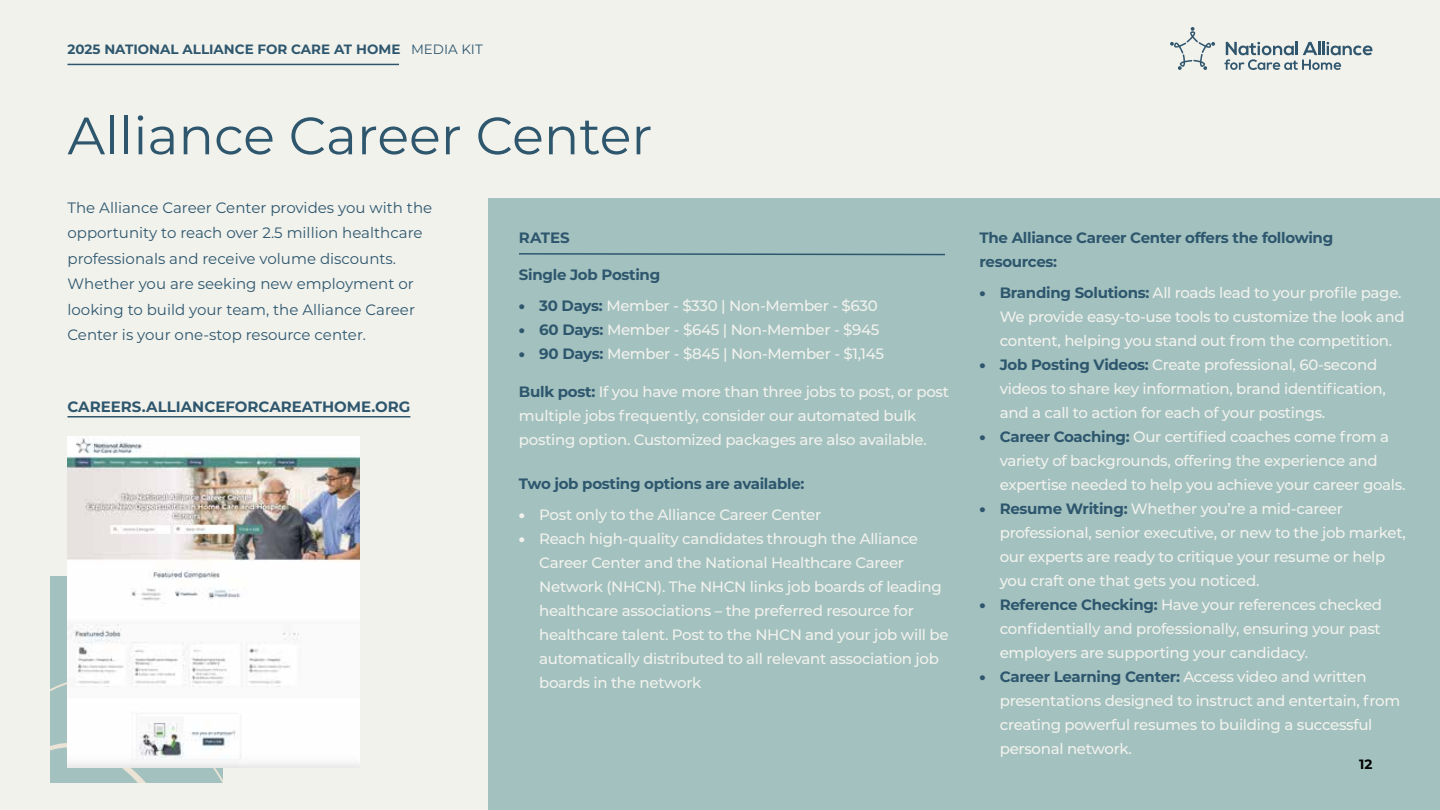
<style>
.page{position:relative;width:1440px;height:810px;background:#f2f2ed}
.page>*{position:absolute;margin:0;border:0;box-sizing:border-box;transform-origin:0 0}
.t1{font:52.5px "Montserrat";color:#2e576e}
.t2{font:500 15px/24px "Montserrat";letter-spacing:-.02em;color:#f2f2ed}
.t3{font:15px/25.5px "Montserrat";color:#2e576e}
.t4{font:700 15px/24px "Montserrat";letter-spacing:-.02em;color:#2e576e}
.t5{font:700 15px "Montserrat";color:#2e576e}
.t6{font:700 13.5px "Montserrat";color:#2e576e}
.t7{font:700 13.5px "Montserrat";color:#000}
.s1{font-weight:400}
.s2{font-weight:900;color:#2e576e}
.s3{font-weight:700;color:#2e576e}
.s4{font-weight:900}
</style>
<div class="page">
<div style="left:489px;top:198px;width:951px;height:612px;background:#a3c1bf"></div>
<div style="left:50px;top:577px;width:173px;height:206px;background:#a3c2bf"></div>
<svg style="left:50px;top:674px;width:173px;height:109px"></svg>
<img style="left:68px;top:437px;width:291px;height:331px">
<hr style="left:68px;top:416px;width:342px;height:2px;background:#2e576e">
<svg style="left:519px;top:253px;width:426px;height:3px"></svg>
<svg style="left:1224px;top:41px;width:148px;height:29px"></svg>
<svg style="left:1170px;top:27px;width:45px;height:43px"></svg>
<hr style="left:68px;top:64px;width:331px;height:1px;background:#2e576e">
<p class="t6" style="left:68px;top:39px;width:417px">2025 NATIONAL ALLIANCE FOR CARE AT HOME <span class="s1">MEDIA KIT</span></p>
<h1 class="t1" style="left:68px;top:100px;width:586px">Alliance Career Center</h1>
<p class="t3" style="left:68px;top:194px;width:366px">The Alliance Career Center provides you with the opportunity to reach over 2.5 million healthcare professionals and receive volume discounts.<br>Whether you are seeking new employment or looking to build your team, the Alliance Career Center is your one-stop resource center.</p>
<p class="t5" style="left:68px;top:396px;width:344px">CAREERS.ALLIANCEFORCAREATHOME.ORG</p>
<p class="t4" style="left:519px;top:225px;width:52px">RATES</p>
<p class="t4" style="left:519px;top:262px;width:143px">Single Job Posting</p>
<p class="t2" style="left:519px;top:293px;width:360px"><span class="s2">•</span> <span class="s3">30 Days:</span> Member - $330 | Non-Member - $630</p>
<p class="t2" style="left:519px;top:317px;width:362px"><span class="s2">•</span> <span class="s3">60 Days:</span> Member - $645 | Non-Member - $945</p>
<p class="t2" style="left:519px;top:341px;width:367px"><span class="s2">•</span> <span class="s3">90 Days:</span> Member - $845 | Non-Member - $1,145</p>
<p class="t2" style="left:519px;top:379px;width:432px"><span class="s3">Bulk post:</span> If you have more than three jobs to post, or post multiple jobs frequently, consider our automated bulk posting option. Customized packages are also available.</p>
<p class="t4" style="left:519px;top:471px;width:287px">Two job posting options are available:</p>
<p class="t2" style="left:519px;top:502px;width:304px"><span class="s4">•</span> Post only to the Alliance Career Center</p>
<p class="t2" style="left:539px;top:526px;width:411px;text-indent:-20px"><span class="s4">•</span> Reach high-quality candidates through the Alliance Career Center and the National Healthcare Career Network (NHCN). The NHCN links job boards of leading healthcare associations – the preferred resource for healthcare talent. Post to the NHCN and your job will be automatically distributed to all relevant association job boards in the network</p>
<p class="t4" style="left:979px;top:225px;width:355px">The Alliance Career Center offers the following resources:</p>
<p class="t2" style="left:1000px;top:280px;width:407px;text-indent:-20px"><span class="s2">•</span> <span class="s3">Branding Solutions:</span> All roads lead to your profile page.<br>We provide easy-to-use tools to customize the look and content, helping you stand out from the competition.</p>
<p class="t2" style="left:1000px;top:352px;width:388px;text-indent:-20px"><span class="s2">•</span> <span class="s3">Job Posting Videos:</span> Create professional, 60-second videos to share key information, brand identification, and a call to action for each of your postings.</p>
<p class="t2" style="left:1000px;top:424px;width:407px;text-indent:-20px"><span class="s2">•</span> <span class="s3">Career Coaching:</span> Our certified coaches come from a variety of backgrounds, offering the experience and expertise needed to help you achieve your career goals.</p>
<p class="t2" style="left:1000px;top:496px;width:408px;text-indent:-20px"><span class="s2">•</span> <span class="s3">Resume Writing:</span> Whether you’re a mid-career professional, senior executive, or new to the job market, our experts are ready to critique your resume or help you craft one that gets you noticed.</p>
<p class="t2" style="left:1000px;top:592px;width:384px;text-align:justify;text-indent:-20px"><span class="s2">•</span> <span class="s3">Reference Checking:</span> Have your references checked confidentially and professionally, ensuring your past employers are supporting your candidacy.</p>
<p class="t2" style="left:1000px;top:664px;width:402px;text-indent:-20px"><span class="s2">•</span> <span class="s3">Career Learning Center:</span> Access video and written presentations designed to instruct and entertain, from creating powerful resumes to building a successful personal network.</p>
<p class="t7" style="left:1359px;top:754px;width:15px">12</p>
</div>
